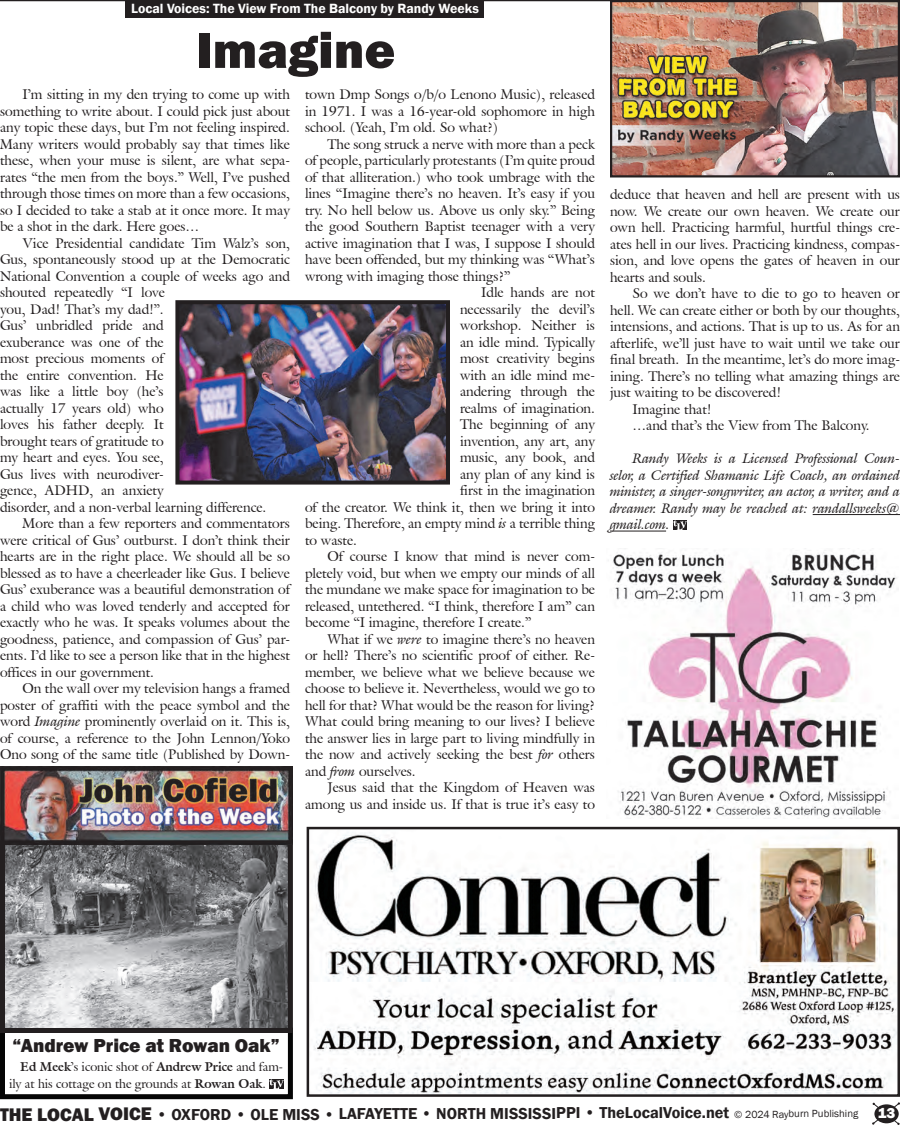
<style>
.page{position:relative;width:900px;height:1125px;background:#fff}
.page>*{position:absolute;margin:0;border:0;box-sizing:border-box;transform-origin:0 0}
.paragraph{font:800 52.5px "Franklin Gothic";color:#231f20}
.TLV_Body_Paragraph{font:800 19.38px "Franklin Gothic";color:#231f20}
.t1{font:600 16.25px "Franklin Gothic";letter-spacing:-.005em;color:#231f20}
.Daily_Special_Day_Header{font:800 15px "Franklin Gothic";color:#fff}
.TLV_Body_Paragraph-2{font:13.75px/16.5px "Galliard IT Cby BT";color:#231f20;text-align:justify}
.TLV_Body_Paragraph-3{font:italic 13.75px/16.5px "Galliard IT Cby BT";color:#231f20;text-align:justify}
.t2{font:600 13.75px "Franklin Gothic";color:#fff}
.TLV_Body_Paragraph-4{font:12.5px/17.2px "Galliard IT Cby BT";color:#231f20}
.s1{font-style:italic}
.s2{font-weight:700}
.s3{font-weight:800;font-size:18.75px}
.s4{font-weight:400;font-size:10.62px}
</style>
<div class="page">
<hr style="left:813px;top:514px;width:87px;height:1px;background:#231f20">
<hr style="left:610px;top:531px;width:56px;height:1px;background:#231f20">
<img style="left:673px;top:520px;width:14px;height:9px">
<div style="left:126px;top:0;width:358px;height:17px;background:#231f20"></div>
<hr style="left:0;top:0;width:778px;height:1px;background:#231f20">
<img style="left:613px;top:3px;width:284px;height:172px">
<div style="left:610px;top:0;width:290px;height:178px;border:2px solid #231f20"></div>
<svg style="left:872px;top:1102px;width:28px;height:23px"></svg>
<div style="left:874px;top:1104px;width:25px;height:19px;background:#231f20;border-radius:50%"></div>
<div style="left:0;top:1028px;width:293px;height:71px;border:5px solid #050505"></div>
<img style="left:6px;top:846px;width:281px;height:181px">
<div style="left:0;top:840px;width:293px;height:193px;border:5px solid #231f20"></div>
<img style="left:0;top:767px;width:293px;height:78px">
<svg style="left:270px;top:1080px;width:13px;height:8px"></svg>
<img style="left:314px;top:834px;width:583px;height:260px">
<div style="left:307px;top:827px;width:593px;height:270px;border:2px solid #231f20"></div>
<img style="left:608px;top:550px;width:289px;height:269px">
<img style="left:180px;top:305px;width:265px;height:175px">
<div style="left:175px;top:300px;width:275px;height:185px;border:4px solid #231f20"></div>
<p class="t2" style="left:131px;top:0;width:349px">Local Voices: The View From The Balcony by Randy Weeks</p>
<p class="paragraph" style="left:196px;top:16px;width:201px">Imagine</p>
<p class="TLV_Body_Paragraph-2" style="left:0;top:86px;width:292px;text-indent:22px">I’m sitting in my den trying to come up with something to write about. I could pick just about any topic these days, but I’m not feeling inspired.<br>Many writers would probably say that times like these, when your muse is silent, are what sepa&shy;rates “the men from the boys.” Well, I’ve pushed through those times on more than a few occasions, so I decided to take a stab at it once more. It may be a shot in the dark. Here goes…</p>
<p class="TLV_Body_Paragraph-2" style="left:0;top:235px;width:292px;text-align:left;text-indent:22px">Vice Presidential candidate Tim Walz’s son,<br>Gus, spontaneously stood up at the Democratic<br>National Convention a couple of weeks ago and shouted repeatedly “I love<br>you, Dad! That’s my dad!”.<br>Gus’ unbridled pride and<br>exuberance was one of the<br>most precious moments of<br>the entire convention. He<br>was like a little boy (he’s<br>actually 17 years old) who<br>loves his father deeply. It<br>brought tears of gratitude to<br>my heart and eyes. You see,<br>Gus lives with neurodiver-<br>gence, ADHD, an anxiety<br>disorder, and a non-verbal learning difference.</p>
<p class="TLV_Body_Paragraph-2" style="left:0;top:515px;width:292px;text-indent:22px">More than a few reporters and commentators were critical of Gus’ outburst. I don’t think their hearts are in the right place. We should all be so blessed as to have a cheerleader like Gus. I believe Gus’ exuberance was a beautiful demonstration of a child who was loved tenderly and accepted for exactly who he was. It speaks volumes about the goodness, patience, and compassion of Gus’ par&shy;ents. I’d like to see a person like that in the highest offices in our government.</p>
<p class="TLV_Body_Paragraph-2" style="left:0;top:680px;width:292px;text-indent:22px">On the wall over my television hangs a framed poster of graffiti with the peace symbol and the word <span class="s1">Imagine</span> prominently overlaid on it. This is, of course, a reference to the John Lennon/Yoko Ono song of the same title (Published by Down-</p>
<p class="TLV_Body_Paragraph-2" style="left:305px;top:86px;width:292px">town Dmp Songs o/b/o Lenono Music), released in 1971. I was a 16-year-old sophomore in high school. (Yeah, I’m old. So what?)</p>
<p class="TLV_Body_Paragraph-2" style="left:305px;top:136px;width:292px;text-indent:22px">The song struck a nerve with more than a peck of people, particularly protestants (I’m quite proud of that alliteration.) who took umbrage with the lines “Imagine there’s no heaven. It’s easy if you try. No hell below us. Above us only sky.” Being the good Southern Baptist teenager with a very active imagination that I was, I suppose I should have been offended, but my thinking was “What’s wrong with imaging those things?”</p>
<p class="TLV_Body_Paragraph-2" style="left:481px;top:284px;width:115px">Idle hands are not</p>
<p class="TLV_Body_Paragraph-2" style="left:460px;top:301px;width:137px">necessarily the devil’s</p>
<p class="TLV_Body_Paragraph-2" style="left:460px;top:317px;width:136px">workshop. Neither is</p>
<p class="TLV_Body_Paragraph-2" style="left:460px;top:334px;width:137px">an idle mind. Typically</p>
<p class="TLV_Body_Paragraph-2" style="left:460px;top:350px;width:137px">most creativity begins</p>
<p class="TLV_Body_Paragraph-2" style="left:460px;top:367px;width:137px">with an idle mind me-</p>
<p class="TLV_Body_Paragraph-2" style="left:460px;top:383px;width:137px">andering through the</p>
<p class="TLV_Body_Paragraph-2" style="left:460px;top:400px;width:137px">realms of imagination.</p>
<p class="TLV_Body_Paragraph-2" style="left:460px;top:416px;width:137px">The beginning of any</p>
<p class="TLV_Body_Paragraph-2" style="left:460px;top:433px;width:137px">invention, any art, any</p>
<p class="TLV_Body_Paragraph-2" style="left:460px;top:449px;width:137px">music, any book, and</p>
<p class="TLV_Body_Paragraph-2" style="left:460px;top:466px;width:136px">any plan of any kind is</p>
<p class="TLV_Body_Paragraph-2" style="left:460px;top:482px;width:137px">first in the imagination</p>
<p class="TLV_Body_Paragraph-2" style="left:305px;top:499px;width:292px">of the creator. We think it, then we bring it into</p>
<p class="TLV_Body_Paragraph-2" style="left:305px;top:515px;width:292px">being. Therefore, an empty mind <span class="s1">is</span> a terrible thing</p>
<p class="TLV_Body_Paragraph-2" style="left:305px;top:532px;width:54px">to waste.</p>
<p class="TLV_Body_Paragraph-2" style="left:305px;top:548px;width:292px;text-indent:22px">Of course I know that mind is never com&shy;pletely void, but when we empty our minds of all the mundane we make space for imagination to be released, untethered. “I think, therefore I am” can become “I imagine, therefore I create.”</p>
<p class="TLV_Body_Paragraph-2" style="left:305px;top:631px;width:292px;text-indent:22px">What if we <span class="s1">were</span> to imagine there’s no heaven or hell? There’s no scientific proof of either. Re&shy;member, we believe what we believe because we choose to believe it. Nevertheless, would we go to hell for that? What would be the reason for living?<br>What could bring meaning to our lives? I believe the answer lies in large part to living mindfully in the now and actively seeking the best <span class="s1">for</span> others and <span class="s1">from</span> ourselves.</p>
<p class="TLV_Body_Paragraph-2" style="left:305px;top:779px;width:292px;text-align:right">Jesus said that the Kingdom of Heaven was among us and inside us. If that is true it’s easy to</p>
<p class="TLV_Body_Paragraph-2" style="left:610px;top:186px;width:292px">deduce that heaven and hell are present with us now. We create our own heaven. We create our own hell. Practicing harmful, hurtful things cre&shy;ates hell in our lives. Practicing kindness, compas&shy;sion, and love opens the gates of heaven in our hearts and souls.</p>
<p class="TLV_Body_Paragraph-2" style="left:610px;top:285px;width:292px;text-indent:22px">So we don’t have to die to go to heaven or hell. We can create either or both by our thoughts, intensions, and actions. That is up to us. As for an afterlife, we’ll just have to wait until we take our final breath. In the meantime, let’s do more imag&shy;ining. There’s no telling what amazing things are just waiting to be discovered!</p>
<p class="TLV_Body_Paragraph-2" style="left:632px;top:401px;width:81px">Imagine that!</p>
<p class="TLV_Body_Paragraph-2" style="left:632px;top:417px;width:239px">…and that’s the View from The Balcony.</p>
<p class="TLV_Body_Paragraph-3" style="left:610px;top:450px;width:292px;text-indent:22px">Randy Weeks is a Licensed Professional Coun&shy;selor, a Certified Shamanic Life Coach, an ordained minister, a singer-songwriter, an actor, a writer, and a dreamer. Randy may be reached at: randallsweeks@ gmail.com.</p>
<p class="TLV_Body_Paragraph" style="left:13px;top:1033px;width:269px">“Andrew Price at Rowan Oak”</p>
<p class="TLV_Body_Paragraph-4" style="left:9px;top:1058px;width:276px;text-indent:11px"><span class="s2">Ed Meek</span>’s iconic shot of <span class="s2">Andrew Price</span> and fam&shy;ily at his cottage on the grounds at <span class="s2">Rowan Oak</span>.</p>
<p class="t1" style="left:0;top:1103px;width:860px"><span class="s3">THE LOCAL VOICE</span> • OXFORD • OLE MISS • LAFAYETTE • NORTH MISSISSIPPI • TheLocalVoice.net <span class="s4">© 2024 Rayburn Publishing</span></p>
<p class="Daily_Special_Day_Header" style="left:878px;top:1104px;width:19px">13</p>
</div>
